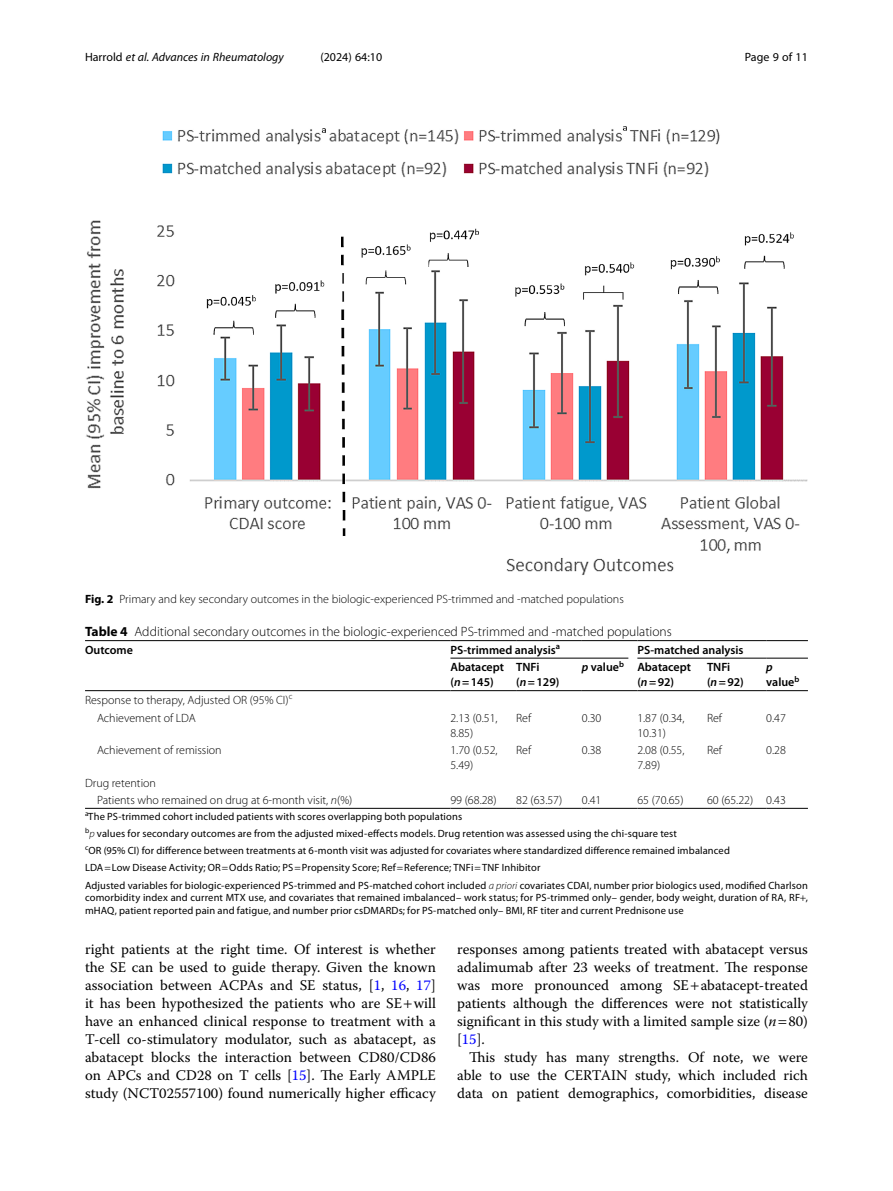
<style>
.page{position:relative;width:893px;height:1191px;background:#fff}
.page>*{position:absolute;margin:0;border:0;box-sizing:border-box;transform-origin:0 0}
.Body_Text_Indent{font:14.7px/18px "Warnock Pro";color:#000;text-align:justify}
.Table_Caption{font:300 13.5px "Myriad Pro";color:#000}
.Table_Body{font:300 12px/15px "Myriad Pro";color:#000}
.Figure_Caption{font:300 12px "Myriad Pro";color:#000}
.Table_Head{font:600 12px/15px "Myriad Pro";color:#000}
.t1{font:italic 12px "Myriad Pro";color:#000}
.t2{font:12px "Myriad Pro";color:#000}
.Table_Head_Bridge_Ru{font:600 12px "Myriad Pro";color:#000}
.Table_Footnote{font:10.5px/12.8px "Myriad Pro";letter-spacing:.015em;color:#000;text-align:justify}
.s1{font-style:normal}
.s2{font-weight:700}
.s3{font-style:italic}
.s4{font-weight:300;font-style:italic}
.s5{color:#00f}
</style>
<div class="page">
<hr style="left:85px;top:690px;width:365px;height:1px;background:#000">
<hr style="left:637px;top:640px;width:70px;height:1px;background:#000">
<hr style="left:707px;top:640px;width:59px;height:1px;background:#000">
<hr style="left:766px;top:640px;width:42px;height:1px;background:#000">
<hr style="left:450px;top:690px;width:66px;height:1px;background:#000">
<hr style="left:516px;top:690px;width:66px;height:1px;background:#000">
<hr style="left:582px;top:690px;width:55px;height:1px;background:#000">
<hr style="left:637px;top:658px;width:70px;height:1px;background:#000">
<hr style="left:637px;top:690px;width:70px;height:1px;background:#000">
<hr style="left:707px;top:658px;width:59px;height:1px;background:#000">
<hr style="left:707px;top:690px;width:59px;height:1px;background:#000">
<hr style="left:766px;top:658px;width:42px;height:1px;background:#000">
<hr style="left:766px;top:690px;width:42px;height:1px;background:#000">
<hr style="left:450px;top:808px;width:66px;height:1px;background:#000">
<hr style="left:516px;top:808px;width:66px;height:1px;background:#000">
<hr style="left:582px;top:808px;width:55px;height:1px;background:#000">
<hr style="left:637px;top:808px;width:70px;height:1px;background:#000">
<hr style="left:707px;top:808px;width:59px;height:1px;background:#000">
<hr style="left:766px;top:808px;width:42px;height:1px;background:#000">
<hr style="left:85px;top:808px;width:365px;height:1px;background:#000">
<hr style="left:85px;top:640px;width:365px;height:1px;background:#000">
<hr style="left:450px;top:640px;width:66px;height:1px;background:#000">
<hr style="left:516px;top:640px;width:66px;height:1px;background:#000">
<hr style="left:582px;top:640px;width:55px;height:1px;background:#000">
<hr style="left:450px;top:658px;width:178px;height:1px;background:#000">
<img style="left:86px;top:126px;width:722px;height:449px">
<p class="t1" style="left:85px;top:50px;width:200px"><span class="s1">Harrold</span> et al. Advances in Rheumatology</p>
<p class="t2" style="left:320px;top:50px;width:63px">(2024) 64:10</p>
<p class="t2" style="left:745px;top:50px;width:65px">Page 9 of 11</p>
<p class="Figure_Caption" style="left:85px;top:592px;width:540px"><span class="s2">Fig. 2</span> Primary and key secondary outcomes in the biologic-experienced PS-trimmed and -matched populations</p>
<p class="Table_Caption" style="left:85px;top:624px;width:588px"><span class="s2">Table 4</span> Additional secondary outcomes in the biologic-experienced PS-trimmed and -matched populations</p>
<p class="Table_Head" style="left:85px;top:642px;width:49px">Outcome</p>
<p class="Table_Head_Bridge_Ru" style="left:450px;top:642px;width:111px">PS-trimmed analysis<sup>a</sup></p>
<p class="Table_Head" style="left:637px;top:642px;width:108px">PS-matched analysis</p>
<p class="Table_Head" style="left:450px;top:659px;width:55px">Abatacept (<span class="s3">n</span>=145)</p>
<p class="Table_Head" style="left:516px;top:659px;width:45px">TNFi (<span class="s3">n</span>=129)</p>
<p class="Table_Head" style="left:582px;top:659px;width:44px"><span class="s3">p</span> value<sup>b</sup></p>
<p class="Table_Head" style="left:637px;top:659px;width:55px">Abatacept (<span class="s3">n</span>=92)</p>
<p class="Table_Head" style="left:707px;top:659px;width:38px">TNFi (<span class="s3">n</span>=92)</p>
<p class="Table_Head" style="left:766px;top:659px;width:35px"><span class="s3">p </span>value<sup>b</sup></p>
<p class="Table_Body" style="left:85px;top:692px;width:209px">Response to therapy, Adjusted OR (95% CI)<sup>c</sup></p>
<p class="Table_Body" style="left:97px;top:710px;width:100px">Achievement of LDA</p>
<p class="Table_Body" style="left:450px;top:710px;width:49px">2.13 (0.51,<br>8.85)</p>
<p class="Table_Body" style="left:516px;top:710px;width:17px">Ref</p>
<p class="Table_Body" style="left:582px;top:710px;width:21px">0.30</p>
<p class="Table_Body" style="left:637px;top:710px;width:49px">1.87 (0.34,<br>10.31)</p>
<p class="Table_Body" style="left:707px;top:710px;width:17px">Ref</p>
<p class="Table_Body" style="left:766px;top:710px;width:21px">0.47</p>
<p class="Table_Body" style="left:97px;top:742px;width:126px">Achievement of remission</p>
<p class="Table_Body" style="left:450px;top:742px;width:49px">1.70 (0.52,<br>5.49)</p>
<p class="Table_Body" style="left:516px;top:742px;width:17px">Ref</p>
<p class="Table_Body" style="left:582px;top:742px;width:21px">0.38</p>
<p class="Table_Body" style="left:637px;top:742px;width:49px">2.08 (0.55,<br>7.89)</p>
<p class="Table_Body" style="left:707px;top:742px;width:17px">Ref</p>
<p class="Table_Body" style="left:766px;top:742px;width:21px">0.28</p>
<p class="Table_Body" style="left:85px;top:775px;width:72px">Drug retention</p>
<p class="Table_Body" style="left:97px;top:792px;width:257px">Patients who remained on drug at 6-month visit, <span class="s3">n</span>(%)</p>
<p class="Table_Body" style="left:450px;top:792px;width:48px">99 (68.28)</p>
<p class="Table_Body" style="left:516px;top:792px;width:48px">82 (63.57)</p>
<p class="Table_Body" style="left:582px;top:792px;width:21px">0.41</p>
<p class="Table_Body" style="left:637px;top:792px;width:48px">65 (70.65)</p>
<p class="Table_Body" style="left:707px;top:792px;width:48px">60 (65.22)</p>
<p class="Table_Body" style="left:766px;top:792px;width:21px">0.43</p>
<p class="Table_Footnote" style="left:85px;top:810px;width:379px"><sup>a</sup>The PS-trimmed cohort included patients with scores overlapping both populations</p>
<p class="Table_Footnote" style="left:85px;top:827px;width:594px"><sup>b</sup><span class="s4">p</span> values for secondary outcomes are from the adjusted mixed-effects models. Drug retention was assessed using the chi-square test</p>
<p class="Table_Footnote" style="left:85px;top:844px;width:646px"><sup>c</sup>OR (95% CI) for difference between treatments at 6-month visit was adjusted for covariates where standardized difference remained imbalanced</p>
<p class="Table_Footnote" style="left:85px;top:861px;width:457px">LDA Low Disease Activity; OR Odds Ratio; PS Propensity Score; Ref Reference; TNFi TNF Inhibitor</p>
<p class="Table_Footnote" style="left:85px;top:878px;width:724px">Adjusted variables for biologic-experienced PS-trimmed and PS-matched cohort included <span class="s4">a priori</span> covariates CDAI, number prior biologics used, modified Charlson comorbidity index and current MTX use, and covariates that remained imbalanced– work status; for PS-trimmed only– gender, body weight, duration of RA, RF , mHAQ, patient reported pain and fatigue, and number prior csDMARDs; for PS-matched only– BMI, RF titer and current Prednisone use</p>
<p class="Body_Text_Indent" style="left:85px;top:940px;width:352px">right patients at the right time. Of interest is whether the SE can be used to guide therapy. Given the known association between ACPAs and SE status, [<span class="s5">1</span>, <span class="s5">16</span>, <span class="s5">17</span>] it has been hypothesized the patients who are SE will have an enhanced clinical response to treatment with a T-cell co-stimulatory modulator, such as abatacept, as abatacept blocks the interaction between CD80/CD86 on APCs and CD28 on T cells [<span class="s5">15</span>]. The Early AMPLE study (NCT02557100) found numerically higher efficacy</p>
<p class="Body_Text_Indent" style="left:457px;top:940px;width:352px">responses among patients treated with abatacept versus adalimumab after 23 weeks of treatment. The response was more pronounced among SE abatacept-treated patients although the differences were not statistically significant in this study with a limited sample size (<span class="s3">n</span> 80) [<span class="s5">15</span>].</p>
<p class="Body_Text_Indent" style="left:457px;top:1048px;width:352px;text-indent:12px">This study has many strengths. Of note, we were able to use the CERTAIN study, which included rich data on patient demographics, comorbidities, disease</p>
</div>
